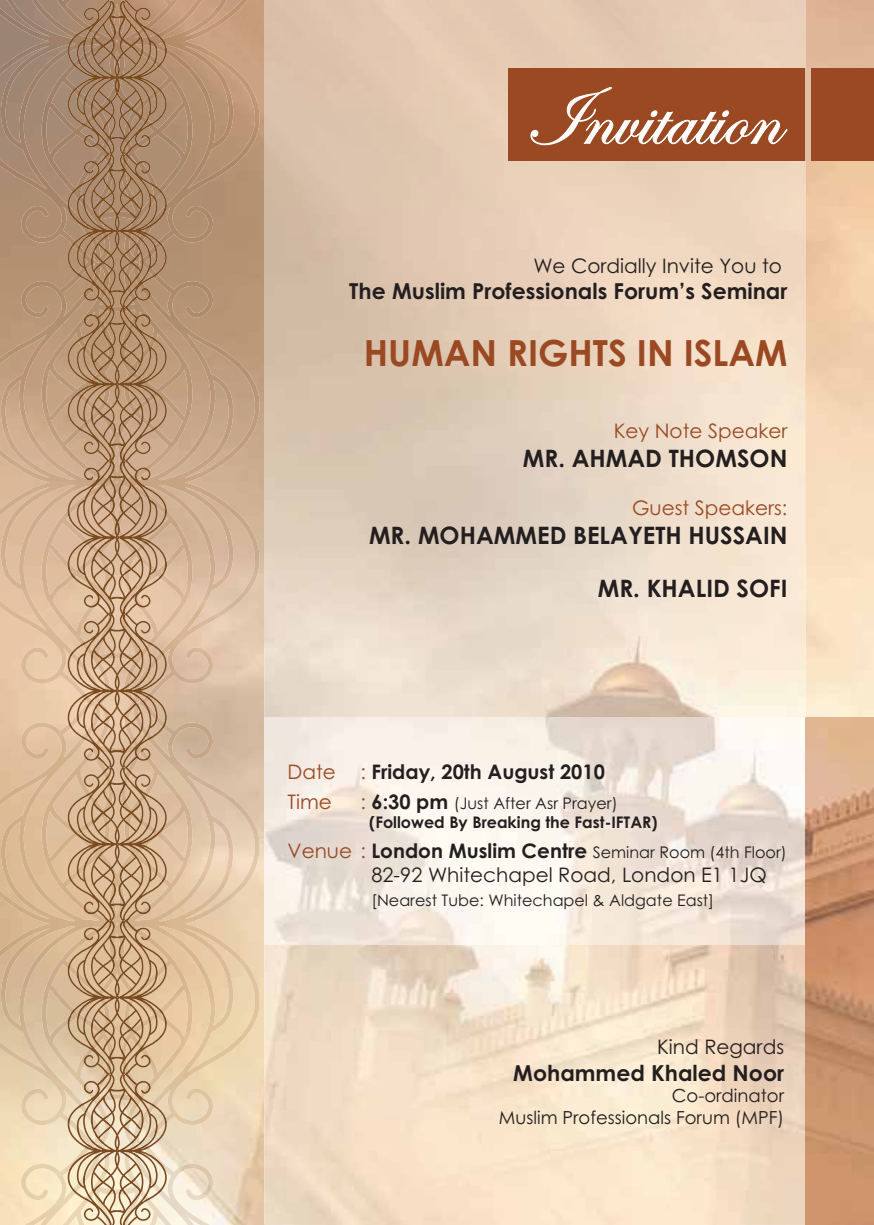
<style>
.page{position:relative;width:874px;height:1225px;background:#fff}
.page>*{position:absolute;margin:0;border:0;box-sizing:border-box;transform-origin:0 0}
.t1{font:84.8px "Edwardian Script ITC";color:#fff}
.t2{font:700 36px "Century Gothic";color:#9a4922}
.t3{font:700 24px/52.8px "Century Gothic";color:#231f20;text-align:right}
.t4{font:700 22px "Century Gothic";color:#231f20}
.t5{font:20px "Century Gothic";color:#231f20}
.t6{font:700 20px/30px "Century Gothic";color:#231f20}
.t7{font:20px "Century Gothic";color:#9a4922}
.t8{font:18px/21.6px "Century Gothic";color:#231f20;text-align:right}
.t9{font:16px "Century Gothic";color:#231f20}
.t10{font:700 16px/19.2px "Century Gothic";color:#231f20}
.s1{font-weight:400;color:#9a4922}
.s2{font-weight:400;font-size:20px;color:#9a4922}
.s3{font-size:20px}
.s4{font-weight:400}
.s5{font-size:20px;color:#9a4922}
.s6{font-weight:700;font-size:20px}
</style>
<div class="page">
<img style="left:805px;top:0;width:68px;height:717px">
<img style="left:201px;top:68px;width:63px;height:1088px">
<img style="left:0;top:1009px;width:67px;height:94px">
<img style="left:201px;top:1156px;width:538px;height:69px">
<img style="left:0;top:631px;width:42px;height:48px">
<img style="left:0;top:244px;width:63px;height:387px">
<img style="left:264px;top:0;width:541px;height:717px">
<img style="left:264px;top:944px;width:67px;height:280px">
<img style="left:331px;top:944px;width:406px;height:280px">
<img style="left:264px;top:717px;width:541px;height:227px">
<div style="left:508px;top:69px;width:365px;height:92px;background:#9a4922"></div>
<img style="left:0;top:722px;width:259px;height:287px">
<img style="left:67px;top:1009px;width:192px;height:116px">
<img style="left:0;top:274px;width:259px;height:269px">
<img style="left:42px;top:543px;width:217px;height:153px">
<img style="left:0;top:0;width:259px;height:244px">
<svg style="left:68px;top:659px;width:99px;height:566px;background:#caac8a"></svg>
<svg style="left:68px;top:94px;width:99px;height:565px;background:#b49071"></svg>
<svg style="left:68px;top:2px;width:99px;height:92px;background:#a58062"></svg>
<svg style="left:529px;top:87px;width:258px;height:82px"></svg>
<div style="left:805px;top:69px;width:5px;height:92px;background:#e3bda5"></div>
<img style="left:805px;top:717px;width:68px;height:508px">
<h1 class="t1" style="left:525px;top:64px;width:255px">Invitation</h1>
<p class="t5" style="left:533px;top:258px;width:250px">We Cordially Invite You to</p>
<h3 class="t4" style="left:349px;top:283px;width:439px">The Muslim Professionals Forum’s Seminar</h3>
<h2 class="t2" style="left:363px;top:340px;width:425px">HUMAN RIGHTS IN ISLAM</h2>
<p class="t7" style="left:613px;top:424px;width:175px">Key Note Speaker</p>
<h3 class="t3" style="left:522px;top:434px;width:266px">MR. AHMAD THOMSON</h3>
<p class="t7" style="left:631px;top:500px;width:157px">Guest Speakers:</p>
<h3 class="t3" style="left:369px;top:511px;width:420px">MR. MOHAMMED BELAYETH HUSSAIN<br>MR. KHALID SOFI</h3>
<p class="t6" style="left:287px;top:758px;width:318px"><span class="s1">Date :</span> Friday, 20th August 2010<br><span class="s1">Time</span></p>
<p class="t10" style="left:369px;top:795px;width:289px;text-indent:-9px"><span class="s2">:</span> <span class="s3">6:30 pm</span> <span class="s4">(Just After Asr Prayer) </span>(Followed By Breaking the Fast-IFTAR)</p>
<p class="t9" style="left:287px;top:846px;width:500px"><span class="s5">Venue :</span> <span class="s6">London Muslim Centre</span> Seminar Room (4th Floor)</p>
<p class="t5" style="left:371px;top:867px;width:396px">82-92 Whitechapel Road, London E1 1JQ</p>
<p class="t9" style="left:371px;top:894px;width:344px">[Nearest Tube: Whitechapel &amp; Aldgate East]</p>
<p class="t5" style="left:656px;top:1039px;width:128px">Kind Regards</p>
<h3 class="t4" style="left:513px;top:1064px;width:272px">Mohammed Khaled Noor</h3>
<p class="t8" style="left:498px;top:1086px;width:286px">Co-ordinator<br>Muslim Professionals Forum (MPF)</p>
</div>
